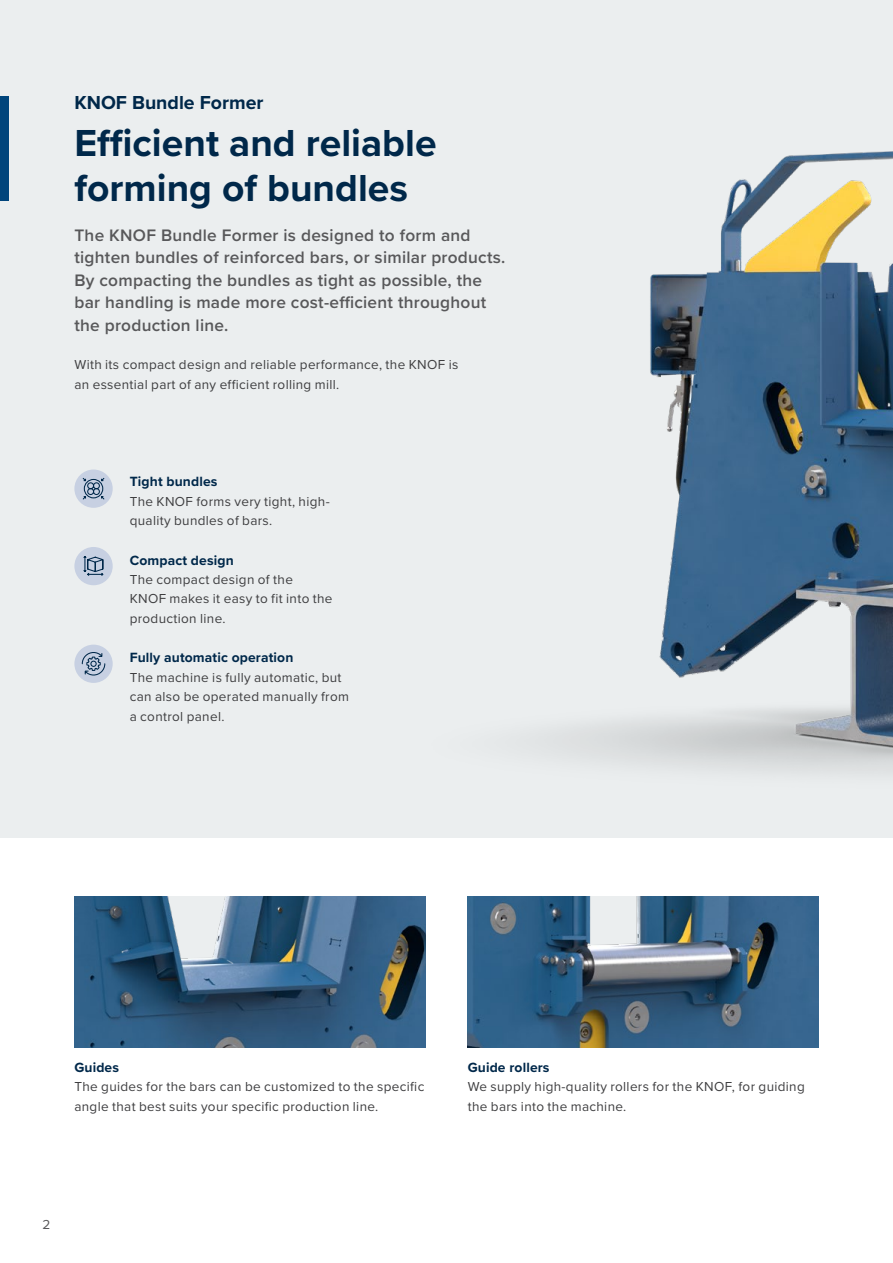
<style>
.page{position:relative;width:893px;height:1263px;background:#fff}
.page>*{position:absolute;margin:0;border:0;box-sizing:border-box;transform-origin:0 0}
.t1{font:700 39px/45px "Proxima Nova";color:#00284a}
.t2{font:700 19.5px "Proxima Nova";color:#00284a}
.t3{font:600 17.25px/22.5px "Proxima Nova";letter-spacing:.015em;color:#58585a}
.t4{font:700 13.8px "Proxima Nova";letter-spacing:.01em;color:#00284a}
.t5{font:13.5px/19.5px "Proxima Nova";letter-spacing:.025em;color:#3e3e40}
.t6{font:13.5px "Proxima Nova";color:#58585a}
</style>
<div class="page">
<img style="left:0;top:0;width:893px;height:943px">
<div style="left:0;top:96px;width:9px;height:105px;background:#00457c"></div>
<img style="left:74px;top:896px;width:351px;height:151px">
<img style="left:468px;top:896px;width:351px;height:151px">
<div style="left:74px;top:469px;width:39px;height:39px;background:#c7d0e2;border-radius:50%"></div>
<svg style="left:82px;top:477px;width:23px;height:23px"></svg>
<div style="left:84px;top:479px;width:19px;height:19px;border:1px solid #00284a;border-radius:50%"></div>
<div style="left:74px;top:547px;width:39px;height:38px;background:#c7d0e2;border-radius:50%"></div>
<svg style="left:83px;top:556px;width:21px;height:20px"></svg>
<div style="left:74px;top:645px;width:39px;height:38px;background:#c7d0e2;border-radius:50%"></div>
<svg style="left:81px;top:652px;width:25px;height:24px"></svg>
<h2 class="t2" style="left:74px;top:88px;width:191px">KNOF Bundle Former</h2>
<h1 class="t1" style="left:74px;top:119px;width:364px">Efficient and reliable forming of bundles</h1>
<p class="t3" style="left:74px;top:223px;width:433px">The KNOF Bundle Former is designed to form and tighten bundles of reinforced bars, or similar products.<br>By compacting the bundles as tight as possible, the bar handling is made more cost-efficient throughout the production line.</p>
<p class="t5" style="left:74px;top:355px;width:385px">With its compact design and reliable performance, the KNOF is an essential part of any efficient rolling mill.</p>
<p class="t4" style="left:130px;top:472px;width:89px">Tight bundles</p>
<p class="t5" style="left:130px;top:491px;width:202px">The KNOF forms very tight, high&shy;quality bundles of bars.</p>
<p class="t4" style="left:130px;top:550px;width:106px">Compact design</p>
<p class="t5" style="left:130px;top:569px;width:204px">The compact design of the<br>KNOF makes it easy to fit into the production line.</p>
<p class="t4" style="left:130px;top:647px;width:165px">Fully automatic operation</p>
<p class="t5" style="left:130px;top:667px;width:221px">The machine is fully automatic, but can also be operated manually from a control panel.</p>
<p class="t4" style="left:74px;top:1057px;width:46px">Guides</p>
<p class="t5" style="left:74px;top:1076px;width:351px">The guides for the bars can be customized to the specific angle that best suits your specific production line.</p>
<p class="t6" style="left:43px;top:1214px;width:9px">2</p>
<p class="t4" style="left:468px;top:1057px;width:83px">Guide rollers</p>
<p class="t5" style="left:468px;top:1076px;width:339px">We supply high-quality rollers for the KNOF, for guiding the bars into the machine.</p>
</div>
